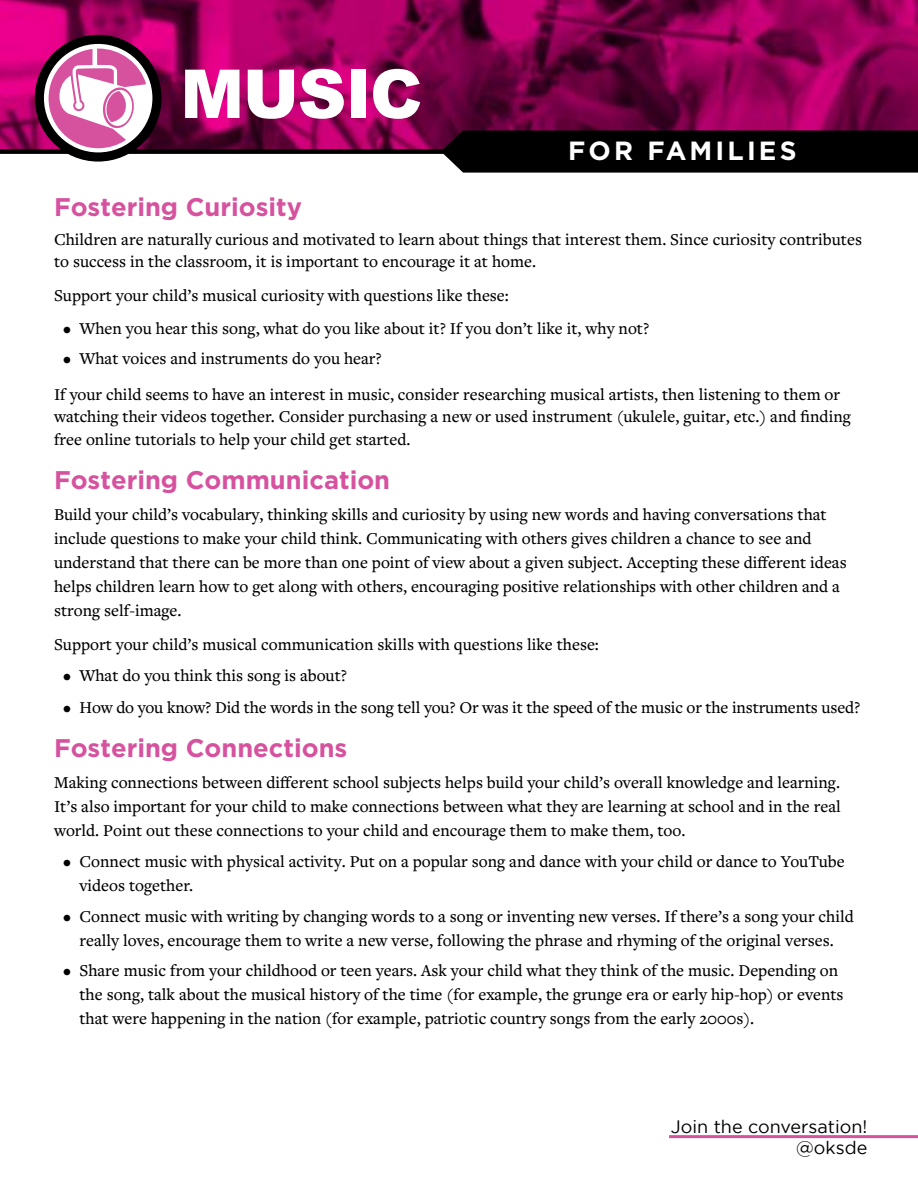
<style>
.page{position:relative;width:918px;height:1188px;background:#fff}
.page>*{position:absolute;margin:0;border:0;box-sizing:border-box;transform-origin:0 0}
.t1{font:900 67.5px "Arial";letter-spacing:-.02em;color:#fff}
.t2{font:700 26.25px "Gotham";letter-spacing:.12em;color:#fff}
.Body{font:700 25.5px "Gotham";color:#d6529e}
.t3{font:18px/21.6px "Gotham";color:#000;text-align:right}
.Body-2{font:500 17.25px/24px "Freight Text Pro";color:#000}
</style>
<div class="page">
<img style="left:0;top:0;width:918px;height:49px">
<hr style="left:669px;top:1135px;width:249px;height:3px;background:#d6529e">
<svg style="left:35px;top:35px;width:127px;height:127px"></svg>
<svg style="left:0;top:49px;width:918px;height:124px;background:#7b2056"></svg>
<h1 class="t1" style="left:180px;top:45px;width:244px">MUSIC</h1>
<h2 class="t2" style="left:568px;top:133px;width:230px">FOR FAMILIES</h2>
<p class="Body" style="left:54px;top:190px;width:250px">Fostering Curiosity</p>
<p class="Body-2" style="left:54px;top:227px;width:810px;line-height:22.5px">Children are naturally curious and motivated to learn about things that interest them. Since curiosity contributes to success in the classroom, it is important to encourage it at home.</p>
<p class="Body-2" style="left:54px;top:283px;width:456px">Support your child’s musical curiosity with questions like these:</p>
<p class="Body-2" style="left:63px;top:316px;width:588px">• When you hear this song, what do you like about it? If you don’t like it, why not?</p>
<p class="Body-2" style="left:63px;top:346px;width:320px">• What voices and instruments do you hear?</p>
<p class="Body-2" style="left:54px;top:382px;width:798px;line-height:22.5px">If your child seems to have an interest in music, consider researching musical artists, then listening to them or watching their videos together. Consider purchasing a new or used instrument (ukulele, guitar, etc.) and finding free online tutorials to help your child get started.</p>
<p class="Body" style="left:54px;top:463px;width:338px">Fostering Communication</p>
<p class="Body-2" style="left:54px;top:501px;width:794px">Build your child’s vocabulary, thinking skills and curiosity by using new words and having conversations that include questions to make your child think. Communicating with others gives children a chance to see and understand that there can be more than one point of view about a given subject. Accepting these different ideas helps children learn how to get along with others, encouraging positive relationships with other children and a strong self-image.</p>
<p class="Body-2" style="left:54px;top:632px;width:546px">Support your child’s musical communication skills with questions like these:</p>
<p class="Body-2" style="left:63px;top:663px;width:286px">• What do you think this song is about?</p>
<p class="Body-2" style="left:63px;top:695px;width:799px">• How do you know? Did the words in the song tell you? Or was it the speed of the music or the instruments used?</p>
<h1 class="Body" style="left:54px;top:732px;width:295px">Fostering Connections</h1>
<p class="Body-2" style="left:54px;top:770px;width:788px;text-align:justify">Making connections between different school subjects helps build your child’s overall knowledge and learning.<br>It’s also important for your child to make connections between what they are learning at school and in the real world. Point out these connections to your child and encourage them to make them, too.</p>
<p class="Body-2" style="left:80px;top:849px;width:767px;text-indent:-16px">• Connect music with physical activity. Put on a popular song and dance with your child or dance to YouTube videos together.</p>
<p class="Body-2" style="left:63px;top:904px;width:792px;text-align:center">• Connect music with writing by changing words to a song or inventing new verses. If there’s a song your child really loves, encourage them to write a new verse, following the phrase and rhyming of the original verses.</p>
<p class="Body-2" style="left:80px;top:958px;width:766px;text-indent:-16px">• Share music from your childhood or teen years. Ask your child what they think of the music. Depending on the song, talk about the musical history of the time (for example, the grunge era or early hip-hop) or events that were happening in the nation (for example, patriotic country songs from the early 2000s).</p>
<p class="t3" style="left:671px;top:1115px;width:198px">Join the conversation! @oksde</p>
</div>
